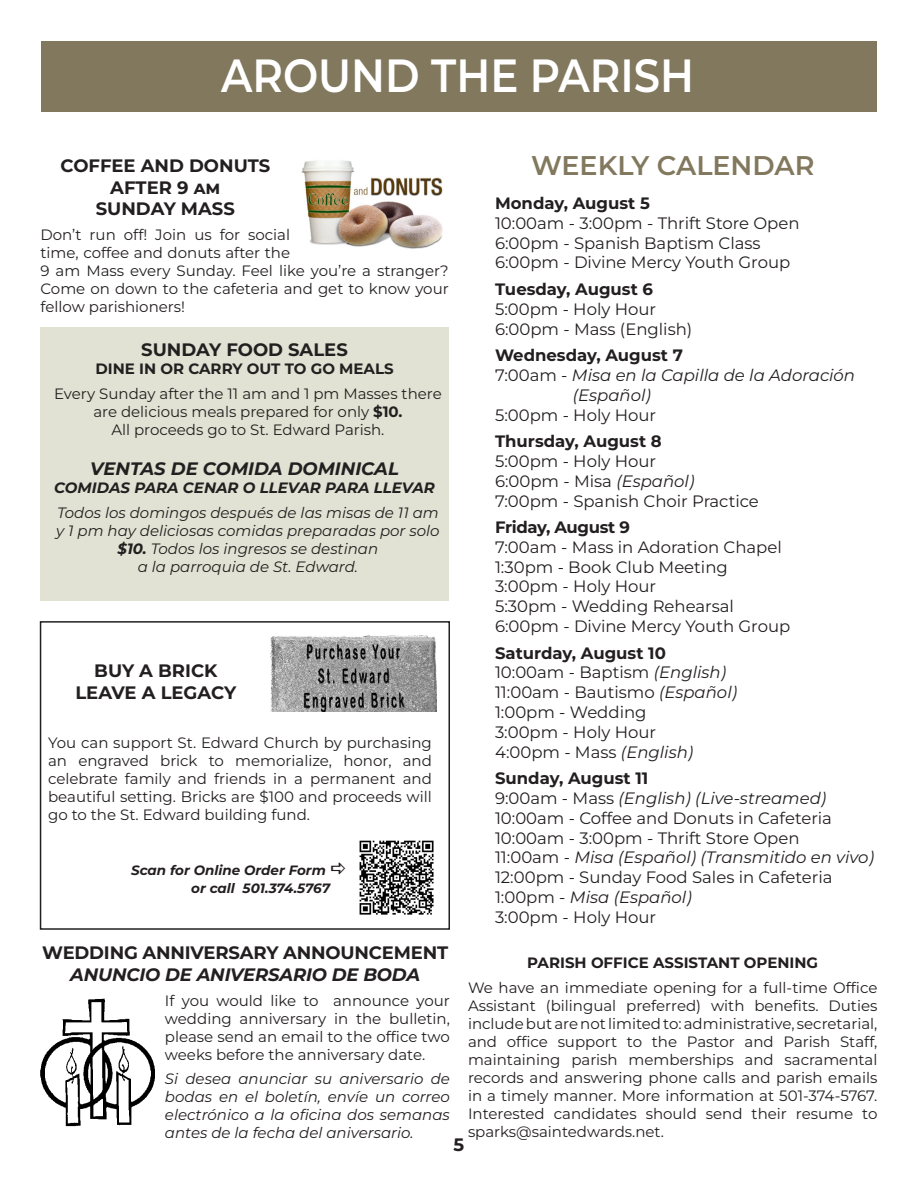
<style>
.page{position:relative;width:918px;height:1188px;background:#fff}
.page>*{position:absolute;margin:0;border:0;box-sizing:border-box;transform-origin:0 0}
.t1{font:600 46.5px "Montserrat";color:#fff;scale:.9 1}
.t2{font:600 27px "Montserrat";color:#81785e}
.t3{font:700 18px/21.6px "Montserrat";letter-spacing:-.005em;color:#231f20;text-align:center}
.t4{font:italic 700 18px "Montserrat";color:#231f20}
.t5{font:16.5px/19.8px "Montserrat";color:#231f20}
.t6{font:italic 16.5px "Montserrat";color:#231f20}
.t7{font:700 16.5px "Montserrat";color:#231f20}
.t8{font:15px/18px "Montserrat";color:#231f20;text-align:justify}
.t9{font:italic 15px/18px "Montserrat";color:#231f20;text-align:center}
.t10{font:700 15px "Montserrat";color:#231f20}
.t11{font:italic 700 15px "Montserrat";color:#231f20}
.t12{font:italic 700 13.5px "Montserrat";color:#231f20}
.s1{font-weight:700}
.s2{font-style:normal}
.s3{font-style:italic}
</style>
<div class="page">
<div style="left:41px;top:41px;width:836px;height:71px;background:#81785e"></div>
<img style="left:301px;top:160px;width:142px;height:89px">
<div style="left:40px;top:328px;width:409px;height:273px;background:#e1e2d3"></div>
<img style="left:270px;top:636px;width:166px;height:75px">
<img style="left:359px;top:840px;width:75px;height:75px">
<div style="left:40px;top:621px;width:410px;height:309px;border:2px solid #231f20"></div>
<img style="left:40px;top:998px;width:115px;height:129px">
<p class="t1" style="left:221px;top:44px;width:527px">AROUND THE PARISH</p>
<p class="t3" style="left:60px;top:154px;width:211px">COFFEE AND DONUTS</p>
<p class="t2" style="left:531px;top:147px;width:285px">WEEKLY CALENDAR</p>
<p class="t3" style="left:96px;top:176px;width:141px">AFTER 9 am<br>SUNDAY MASS</p>
<p class="t8" style="left:40px;top:225px;width:410px;text-align:left">Don’t run off! Join us for social<br>time, coffee and donuts after the<br>9 am Mass every Sunday. Feel like you’re a stranger?<br>Come on down to the cafeteria and get to know your fellow parishioners!</p>
<p class="t3" style="left:141px;top:339px;width:208px">SUNDAY FOOD SALES</p>
<p class="t10" style="left:95px;top:359px;width:300px">DINE IN OR CARRY OUT TO GO MEALS</p>
<p class="t8" style="left:54px;top:384px;width:389px;text-align:center">Every Sunday after the 11 am and 1 pm Masses there are delicious meals prepared for only <span class="s1">$10.<br></span>All proceeds go to St. Edward Parish.</p>
<p class="t4" style="left:90px;top:456px;width:310px">VENTAS DE COMIDA DOMINICAL</p>
<p class="t11" style="left:54px;top:477px;width:382px">COMIDAS PARA CENAR O LLEVAR PARA LLEVAR</p>
<p class="t9" style="left:56px;top:503px;width:385px">Todos los domingos después de las misas de 11 am y 1 pm hay deliciosas comidas preparadas por solo <span class="s1">$10.</span> Todos los ingresos se destinan<br>a la parroquia de St. Edward.</p>
<p class="t5" style="left:495px;top:193px;width:306px"><span class="s1">Monday, August 5<br></span>10:00am - 3:00pm - Thrift Store Open<br>6:00pm - Spanish Baptism Class<br>6:00pm - Divine Mercy Youth Group</p>
<p class="t5" style="left:495px;top:279px;width:199px"><span class="s1">Tuesday, August 6<br></span>5:00pm - Holy Hour<br>6:00pm - Mass (English)</p>
<p class="t7" style="left:495px;top:344px;width:190px">Wednesday, August 7</p>
<p class="t6" style="left:495px;top:364px;width:362px"><span class="s2">7:00am -</span> Misa en la Capilla de la Adoración</p>
<p class="t6" style="left:573px;top:384px;width:80px">(Español)</p>
<p class="t5" style="left:495px;top:404px;width:163px">5:00pm - Holy Hour</p>
<p class="t5" style="left:495px;top:431px;width:265px"><span class="s1">Thursday, August 8<br></span>5:00pm - Holy Hour<br>6:00pm - Misa <span class="s3">(Español)<br></span>7:00pm - Spanish Choir Practice</p>
<p class="t5" style="left:495px;top:517px;width:297px"><span class="s1">Friday, August 9<br></span>7:00am - Mass in Adoration Chapel<br>1:30pm - Book Club Meeting<br>3:00pm - Holy Hour<br>5:30pm - Wedding Rehearsal<br>6:00pm - Divine Mercy Youth Group</p>
<p class="t5" style="left:495px;top:642px;width:244px"><span class="s1">Saturday, August 10<br></span>10:00am - Baptism <span class="s3">(English)<br></span>11:00am - Bautismo <span class="s3">(Español)<br></span>1:00pm - Wedding<br>3:00pm - Holy Hour<br>4:00pm - Mass <span class="s3">(English)</span></p>
<p class="t5" style="left:495px;top:768px;width:339px"><span class="s1">Sunday, August 11<br></span>9:00am - Mass <span class="s3">(English) (Live-streamed)<br></span>10:00am - Coffee and Donuts in Cafeteria 10:00am - 3:00pm - Thrift Store Open</p>
<p class="t5" style="left:495px;top:847px;width:381px">11:00am - <span class="s3">Misa (Español) (Transmitido en vivo)<br></span>12:00pm - Sunday Food Sales in Cafeteria<br>1:00pm - <span class="s3">Misa (Español)<br></span>3:00pm - Holy Hour</p>
<p class="t3" style="left:75px;top:659px;width:162px">BUY A BRICK<br>LEAVE A LEGACY</p>
<p class="t8" style="left:48px;top:733px;width:385px">You can support St. Edward Church by purchasing an engraved brick to memorialize, honor, and celebrate family and friends in a permanent and beautiful setting. Bricks are $100 and proceeds will go to the St. Edward building fund.</p>
<p class="t12" style="left:131px;top:862px;width:196px">Scan for Online Order Form</p>
<p class="t12" style="left:191px;top:880px;width:140px">or call 501.374.5767</p>
<p class="t3" style="left:42px;top:942px;width:408px">WEDDING ANNIVERSARY ANNOUNCEMENT<br><span class="s3">ANUNCIO DE ANIVERSARIO DE BODA</span></p>
<p class="t8" style="left:165px;top:991px;width:286px">If you would like to announce your wedding anniversary in the bulletin, please send an email to the office two weeks before the anniversary date.</p>
<p class="t9" style="left:165px;top:1070px;width:286px;text-align:justify">Si desea anunciar su aniversario de bodas en el boletín, envíe un correo electrónico a la oficina dos semanas antes de la fecha del aniversario.</p>
<p class="t10" style="left:527px;top:952px;width:292px">PARISH OFFICE ASSISTANT OPENING</p>
<p class="t8" style="left:468px;top:978px;width:411px">We have an immediate opening for a full-time Office Assistant (bilingual preferred) with benefits. Duties include but are not limited to: administrative, secretarial, and office support to the Pastor and Parish Staff, maintaining parish memberships and sacramental records and answering phone calls and parish emails in a timely manner. More information at 501-374-5767.<br>Interested candidates should send their resume to sparks@saintedwards.net.</p>
<p class="t3" style="left:454px;top:1133px;width:12px">5</p>
</div>
